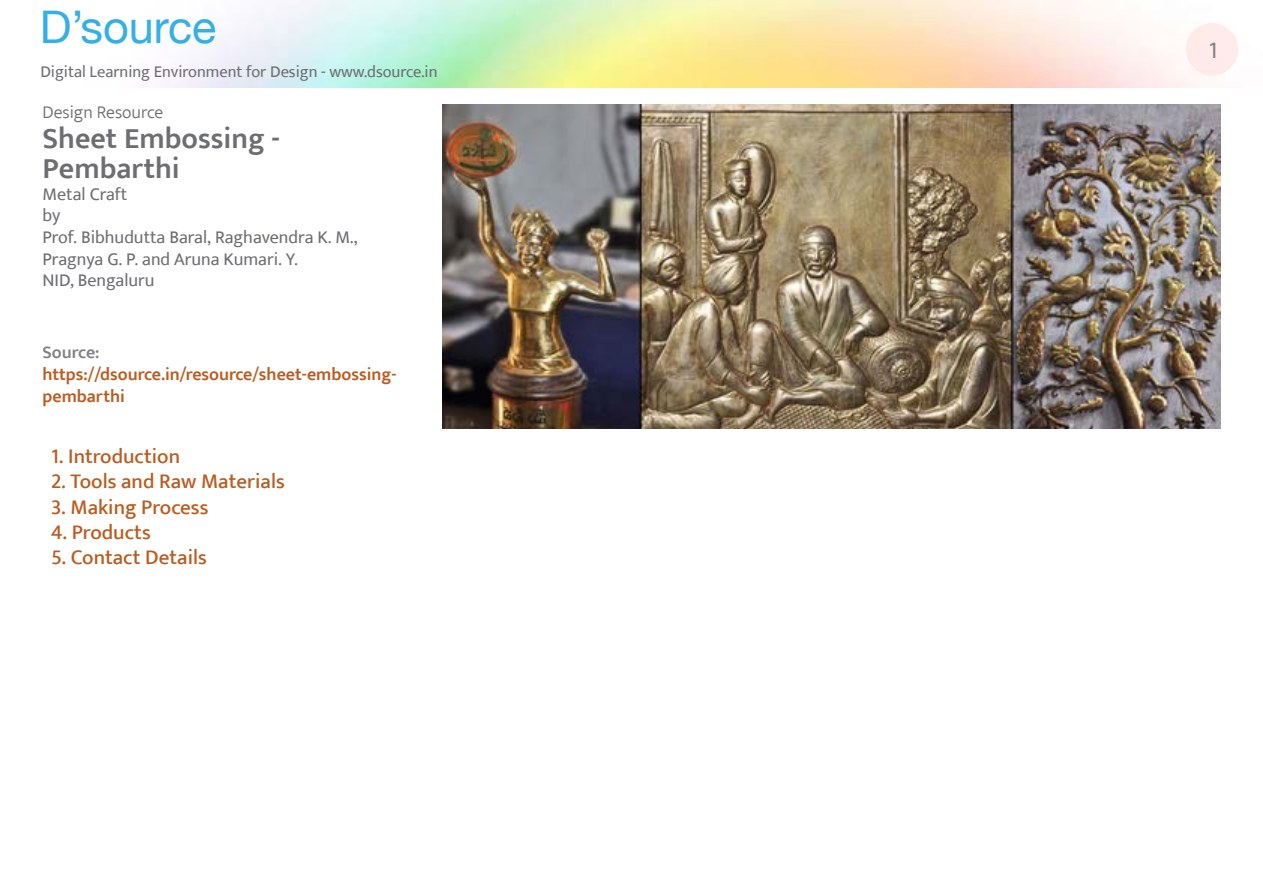
<style>
.page{position:relative;width:1263px;height:893px;background:#fff}
.page>*{position:absolute;margin:0;border:0;box-sizing:border-box;transform-origin:0 0}
.t1{font:45px "Helvetica Neue";color:#33b0e5}
.t2{font:600 30px/30px "Ek Mukta";color:#6d6e71}
.t3{font:24px "Ek Mukta";color:#808285}
.t4{font:500 21px "Ek Mukta";color:#bb5c20}
.t5{font:18px/21.6px "Ek Mukta";color:#6d6e71}
.t6{font:600 18px/21.6px "Ek Mukta";color:#bb5c20}
.t7{font:300 18px "Ek Mukta";color:#6d6e71}
.t8{font:600 18px "Ek Mukta";color:#808285}
.t9{font:16.5px "Ek Mukta";color:#6d6e71}
</style>
<div class="page">
<div style="left:1186px;top:23px;width:52px;height:52px;background:#feebea;border-radius:50%"></div>
<img style="left:442px;top:105px;width:778px;height:324px">
<h1 class="t1" style="left:40px;top:0;width:178px">D’source</h1>
<p class="t9" style="left:40px;top:62px;width:399px">Digital Learning Environment for Design - www.dsource.in</p>
<p class="t7" style="left:43px;top:101px;width:122px">Design Resource</p>
<h2 class="t2" style="left:43px;top:123px;width:239px">Sheet Embossing -<br>Pembarthi</h2>
<p class="t5" style="left:43px;top:183px;width:316px">Metal Craft<br>by<br>Prof. Bibhudutta Baral, Raghavendra K. M.,<br>Pragnya G. P. and Aruna Kumari. Y.<br>NID, Bengaluru</p>
<p class="t8" style="left:43px;top:342px;width:59px">Source:</p>
<p class="t6" style="left:43px;top:363px;width:355px">https://dsource.in/resource/sheet-embossing&shy;pembarthi</p>
<p class="t4" style="left:51px;top:444px;width:131px">1. Introduction</p>
<p class="t4" style="left:51px;top:469px;width:235px">2. Tools and Raw Materials</p>
<p class="t4" style="left:51px;top:494px;width:159px">3. Making Process</p>
<p class="t4" style="left:51px;top:519px;width:101px">4. Products</p>
<p class="t4" style="left:51px;top:544px;width:157px">5. Contact Details</p>
<h3 class="t3" style="left:1209px;top:35px;width:10px">1</h3>
</div>
